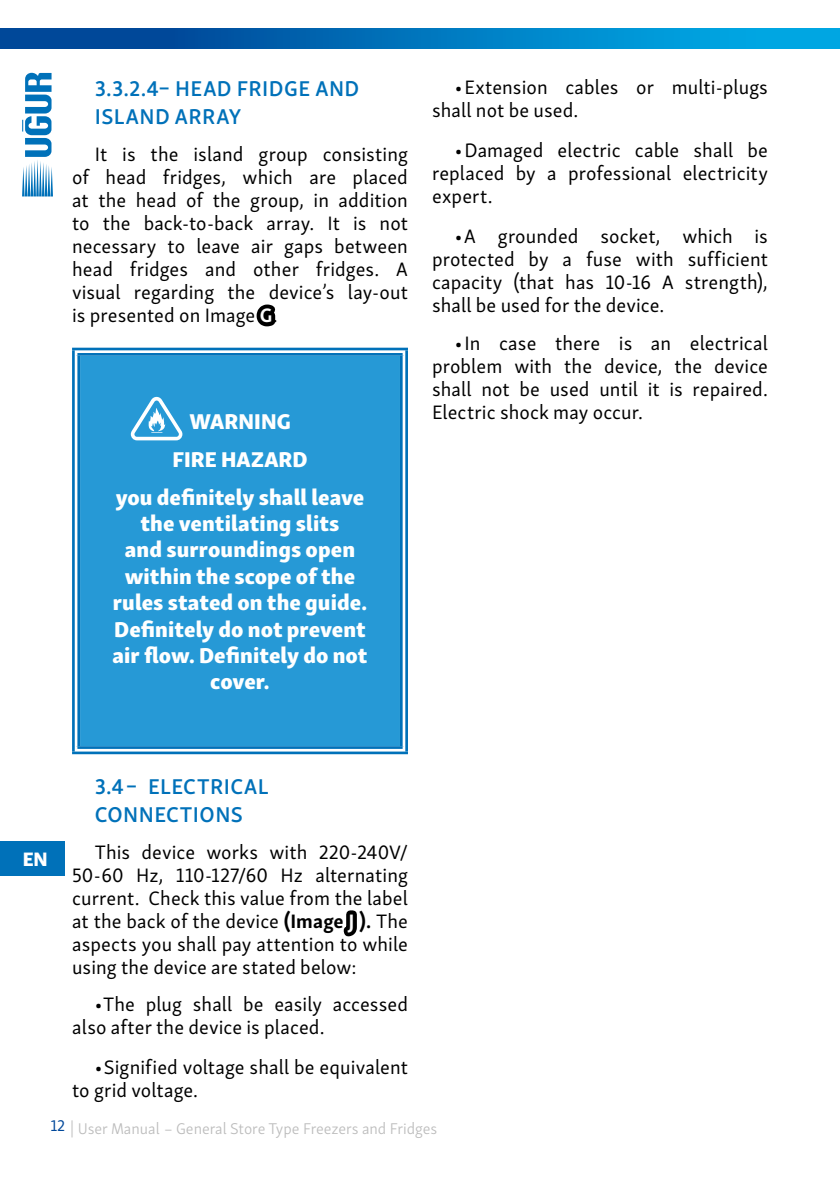
<style>
.page{position:relative;width:840px;height:1191px;background:#fff}
.page>*{position:absolute;margin:0;border:0;box-sizing:border-box;transform-origin:0 0}
.t1{font:22px/26.4px "Skolar Sans Latn Eb";letter-spacing:.005em;color:#fff;text-align:center}
.t2{font:600 22px/28px "Skolar Sans Latn";letter-spacing:.02em;color:#0071b9}
.t3{font:20px/23px "Skolar Sans Latn";letter-spacing:.005em;color:#000;text-align:justify}
.t4{font:20px "Skolar Sans Latn Eb";color:#fff}
.t5{font:300 16px "Skolar Sans Latn";color:#bcbcbc}
.s1{font-weight:700}
</style>
<div class="page">
<div style="left:0;top:28px;width:839px;height:20px;background:linear-gradient(to right,#00398e,#00b1eb)"></div>
<div style="left:0;top:841px;width:64px;height:34px;background:#0071b9"></div>
<svg style="left:22px;top:73px;width:31px;height:123px"></svg>
<div style="left:76px;top:352px;width:328px;height:398px;background:#2699d6"></div>
<svg style="left:75px;top:350px;width:330px;height:6px"></svg>
<div style="left:72px;top:356px;width:8px;height:390px;background:#fff"></div>
<svg style="left:402px;top:356px;width:2px;height:390px"></svg>
<div style="left:72px;top:746px;width:336px;height:8px;background:#fff"></div>
<hr style="left:72px;top:348px;width:336px;height:2px;background:#0071b9">
<hr style="left:77px;top:353px;width:325px;height:3px;background:#0071b9">
<hr style="left:72px;top:350px;width:3px;height:401px;background:#0071b9">
<hr style="left:77px;top:356px;width:3px;height:390px;background:#0071b9">
<hr style="left:400px;top:356px;width:2px;height:390px;background:#0071b9">
<hr style="left:405px;top:350px;width:3px;height:401px;background:#0071b9">
<hr style="left:77px;top:746px;width:325px;height:3px;background:#0071b9">
<hr style="left:72px;top:751px;width:336px;height:3px;background:#0071b9">
<svg style="left:131px;top:397px;width:51px;height:43px"></svg>
<p class="t2" style="left:95px;top:72px;width:266px">3.3.2.4– HEAD FRIDGE AND<br>ISLAND ARRAY</p>
<p class="t3" style="left:72px;top:141px;width:337px;text-indent:23px">It is the island group consisting of head fridges, which are placed at the head of the group, in addition to the back-to-back array. It is not necessary to leave air gaps between head fridges and other fridges. A visual regarding the device’s lay-out is presented on Image <span class="s1">G</span>.</p>
<p class="t1" style="left:116px;top:400px;width:250px;line-height:37.8px">WARNING<br>FIRE HAZARD<br>you definitely shall leave</p>
<p class="t1" style="left:112px;top:508px;width:256px">the ventilating slits<br>and surroundings open within the scope of the rules stated on the guide.<br>Definitely do not prevent air flow. Definitely do not cover.</p>
<p class="t3" style="left:432px;top:74px;width:337px;text-indent:23px">•Extension cables or multi-plugs shall not be used.</p>
<p class="t3" style="left:432px;top:137px;width:337px;text-indent:23px">•Damaged electric cable shall be replaced by a professional electricity expert.</p>
<p class="t3" style="left:432px;top:223px;width:337px;text-indent:23px">•A grounded socket, which is protected by a fuse with sufficient capacity (that has 10-16 A strength), shall be used for the device.</p>
<p class="t3" style="left:432px;top:330px;width:337px;text-indent:23px">•In case there is an electrical problem with the device, the device shall not be used until it is repaired.<br>Electric shock may occur.</p>
<p class="t4" style="left:23px;top:842px;width:27px">EN</p>
<p class="t2" style="left:95px;top:770px;width:175px">3.4 – ELECTRICAL<br>CONNECTIONS</p>
<p class="t3" style="left:72px;top:839px;width:337px;text-indent:23px">This device works with 220-240V/ 50-60 Hz, 110-127/60 Hz alternating current. Check this value from the label at the back of the device <span class="s1">(Image J ).</span> The aspects you shall pay attention to while using the device are stated below:</p>
<p class="t3" style="left:72px;top:991px;width:337px;text-indent:23px">•The plug shall be easily accessed also after the device is placed.</p>
<p class="t3" style="left:72px;top:1054px;width:337px;text-indent:23px">•Signified voltage shall be equivalent to grid voltage.</p>
<p class="t5" style="left:50px;top:1116px;width:388px"><sup>12</sup> | User Manual – General Store Type Freezers and Fridges</p>
</div>
